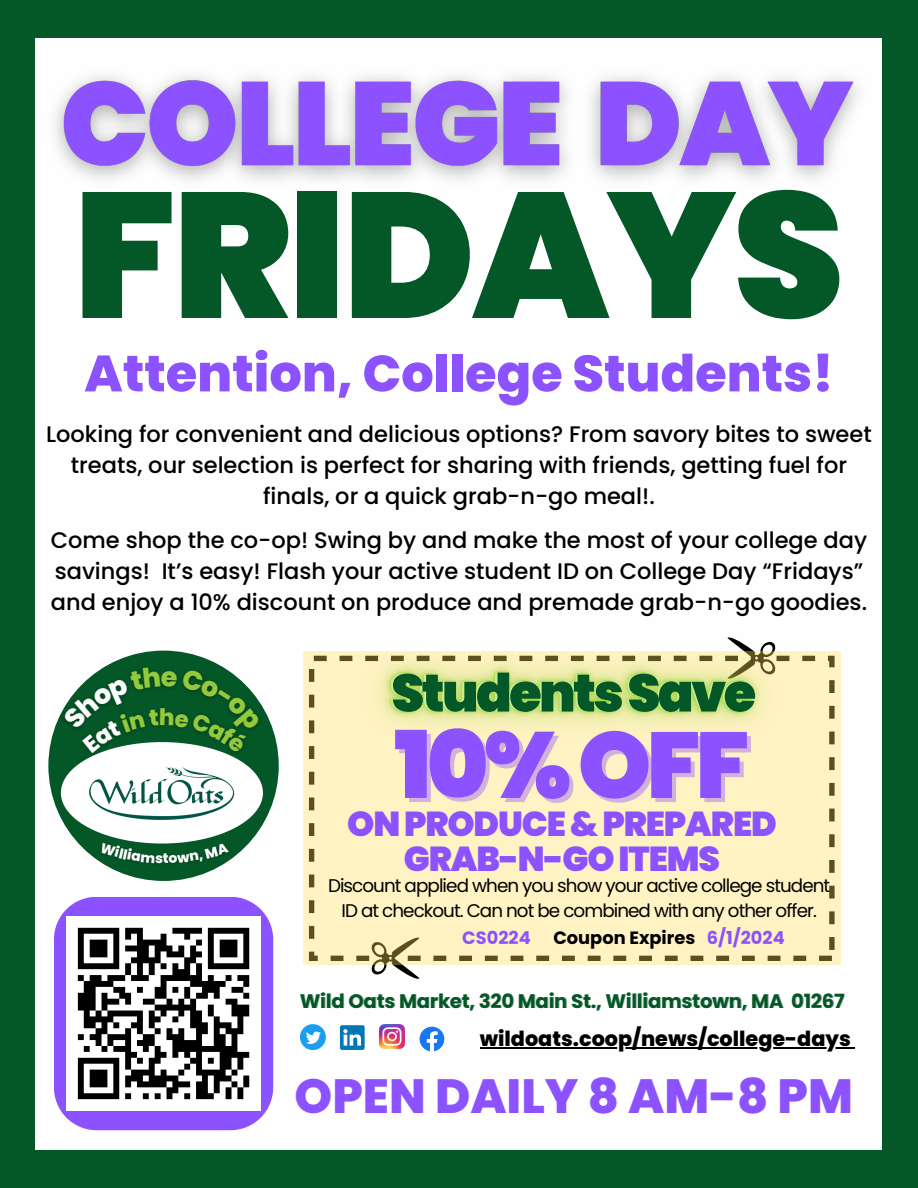
<style>
.page{position:relative;width:918px;height:1188px;background:#045727}
.page>*{position:absolute;margin:0;border:0;box-sizing:border-box;transform-origin:0 0}
.t1{font:900 178.05px "Poppins";letter-spacing:-.02em;color:#045727}
.t2{font:900 93.3px "Poppins";color:#8c52ff}
.t3{font:900 52.65px "Poppins";letter-spacing:-.05em;color:#045727}
.t4{font:800 51px "Poppins";color:#8c52ff}
.t5{font:800 48px "Poppins";color:#8c52ff}
.t6{font:900 34.5px/34.8px "Poppins";letter-spacing:-.03em;color:#8c52ff;text-align:center}
.t7{font:500 22.5px/30.6px "Poppins";color:#000;text-align:center}
.t8{font:800 20.7px "Poppins";color:#000}
.t9{font:700 19.5px "Poppins";letter-spacing:-.01em;color:#045727}
.t10{font:18.3px/24.8px "Poppins";letter-spacing:-.05em;color:#000;text-align:center}
.t11{font:700 17.85px "Poppins";color:#000}
.t12{font:700 17.85px "Poppins";color:#8c52ff}
.t13{font:800 13.8px "Poppins";color:#fefefe}
.s1{color:#8c52ff}
.s2{color:rgb(4 87 39/.4)}
</style>
<div class="page">
<div style="left:36px;top:38px;width:846px;height:1112px;background:#fefefe"></div>
<div style="left:48px;top:651px;width:231px;height:230px;background:#045727;border-radius:50%"></div>
<img style="left:51px;top:657px;width:225px;height:85px">
<img style="left:102px;top:863px;width:123px;height:7px">
<hr style="left:480px;top:1047px;width:371px;height:1px;background:#000">
<svg style="left:420px;top:1027px;width:24px;height:24px"></svg>
<img style="left:380px;top:1024px;width:24px;height:25px">
<svg style="left:340px;top:1025px;width:25px;height:25px"></svg>
<svg style="left:300px;top:1024px;width:26px;height:26px"></svg>
<svg style="left:372px;top:965px;width:48px;height:14px"></svg>
<div style="left:303px;top:651px;width:537px;height:314px;background:#fff3c3"></div>
<img style="left:339px;top:637px;width:471px;height:88px">
<svg style="left:54px;top:897px;width:219px;height:233px;fill:#8c52ff"></svg>
<img style="left:35px;top:41px;width:822px;height:166px">
<div style="left:66px;top:916px;width:195px;height:195px;background:#fff"></div>
<svg style="left:77px;top:927px;width:173px;height:173px"></svg>
<svg style="left:61px;top:666px;width:202px;height:197px"></svg>
<h1 class="t1" style="left:74px;top:131px;width:772px">FRIDAYS</h1>
<h3 class="t4" style="left:84px;top:338px;width:751px">Attention, College Students!</h3>
<p class="t7" style="left:46px;top:419px;width:827px">Looking for convenient and delicious options? From savory bites to sweet treats, our selection is perfect for sharing with friends, getting fuel for finals, or a quick grab-n-go meal!.</p>
<p class="t7" style="left:51px;top:525px;width:818px;text-align:left">Come shop the co-op! Swing by and make the most of your college day savings! It’s easy! Flash your active student ID on College Day “Fridays” and enjoy a 10% discount on produce and premade grab-n-go goodies.</p>
<h3 class="t3" style="left:391px;top:656px;width:366px">StudentsSave</h3>
<p class="t13" style="left:163px;top:849px;width:7px">t</p>
<h2 class="t2" style="left:394px;top:700px;width:357px">10%OFF</h2>
<h3 class="t6" style="left:347px;top:807px;width:431px">ONPRODUCE&amp;PREPARED<br>GRAB-N-GOITEMS</h3>
<p class="t10" style="left:328px;top:873px;width:504px">Discount applied when you show your active college student<br>ID at checkout. Can not be combined with any other offer.</p>
<p class="t12" style="left:462px;top:925px;width:70px">CS0224</p>
<p class="t11" style="left:553px;top:925px;width:233px">Coupon Expires <span class="s1">6/1/2024</span></p>
<p class="t9" style="left:300px;top:987px;width:547px">Wild Oats Market, 320 Main St., Williamstown, MA <span class="s2">01267</span></p>
<p class="t8" style="left:480px;top:1024px;width:372px">wildoats.coop/news/college-days</p>
<h3 class="t5" style="left:295px;top:1062px;width:560px">OPEN DAILY 8 AM-8 PM</h3>
</div>
